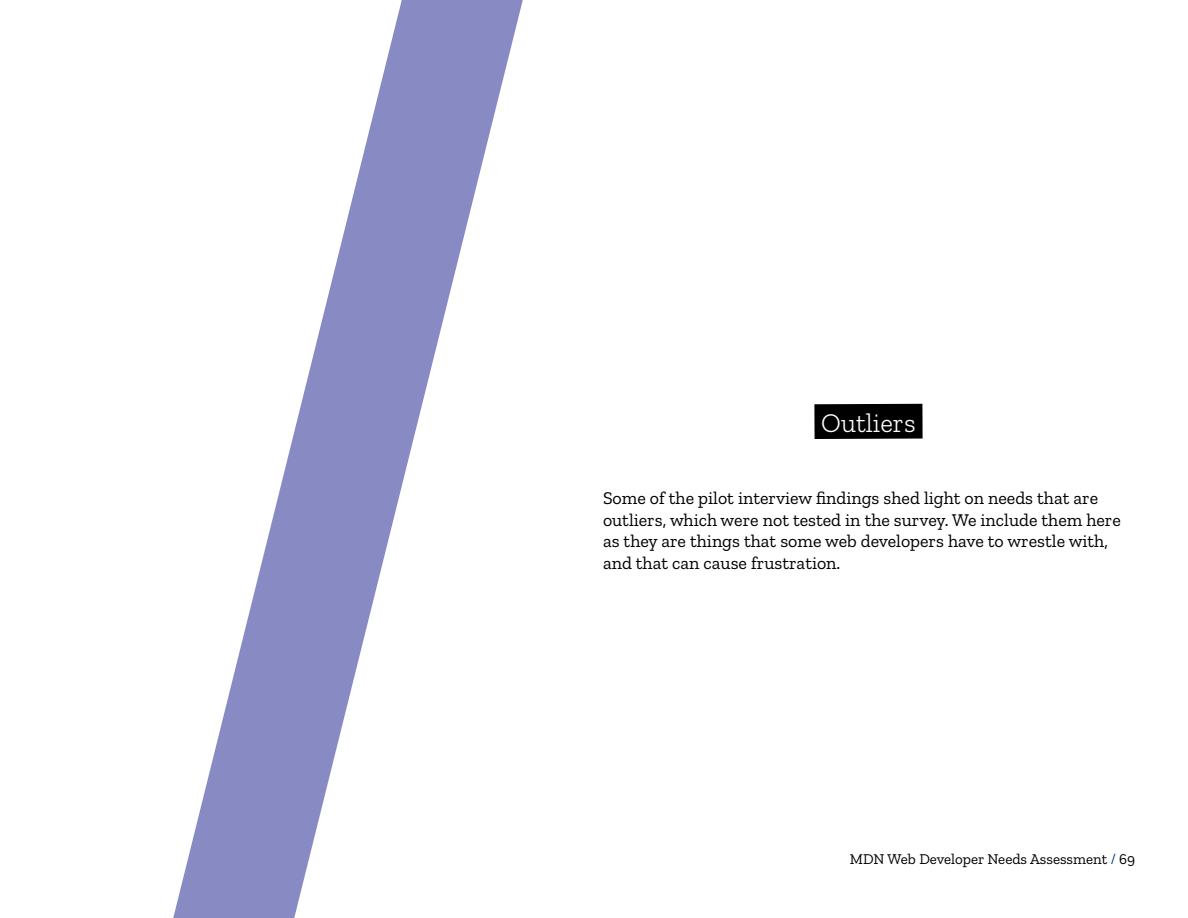
<style>
.page{position:relative;width:1188px;height:918px;background:#fff}
.page>*{position:absolute;margin:0;border:0;box-sizing:border-box;transform-origin:0 0}
.t1{font:300 27px "Zilla Slab";letter-spacing:-.005em;color:#fff}
.t2{font:18px/21.6px "Zilla Slab";color:#000}
.t3{font:15px "Zilla Slab";color:#000}
.s1{color:#00458b}
</style>
<div class="page">
<svg style="left:402px;top:0;width:121px;height:485px"></svg>
<svg style="left:173px;top:0;width:229px;height:918px"></svg>
<div style="left:814px;top:404px;width:109px;height:35px;background:#000"></div>
<h2 class="t1" style="left:821px;top:408px;width:96px">Outliers</h2>
<p class="t2" style="left:603px;top:487px;width:519px">Some of the pilot interview findings shed light on needs that are outliers, which were not tested in the survey. We include them here as they are things that some web developers have to wrestle with, and that can cause frustration.</p>
<p class="t3" style="left:850px;top:851px;width:287px">MDN Web Developer Needs Assessment <span class="s1">/</span> 69</p>
</div>
